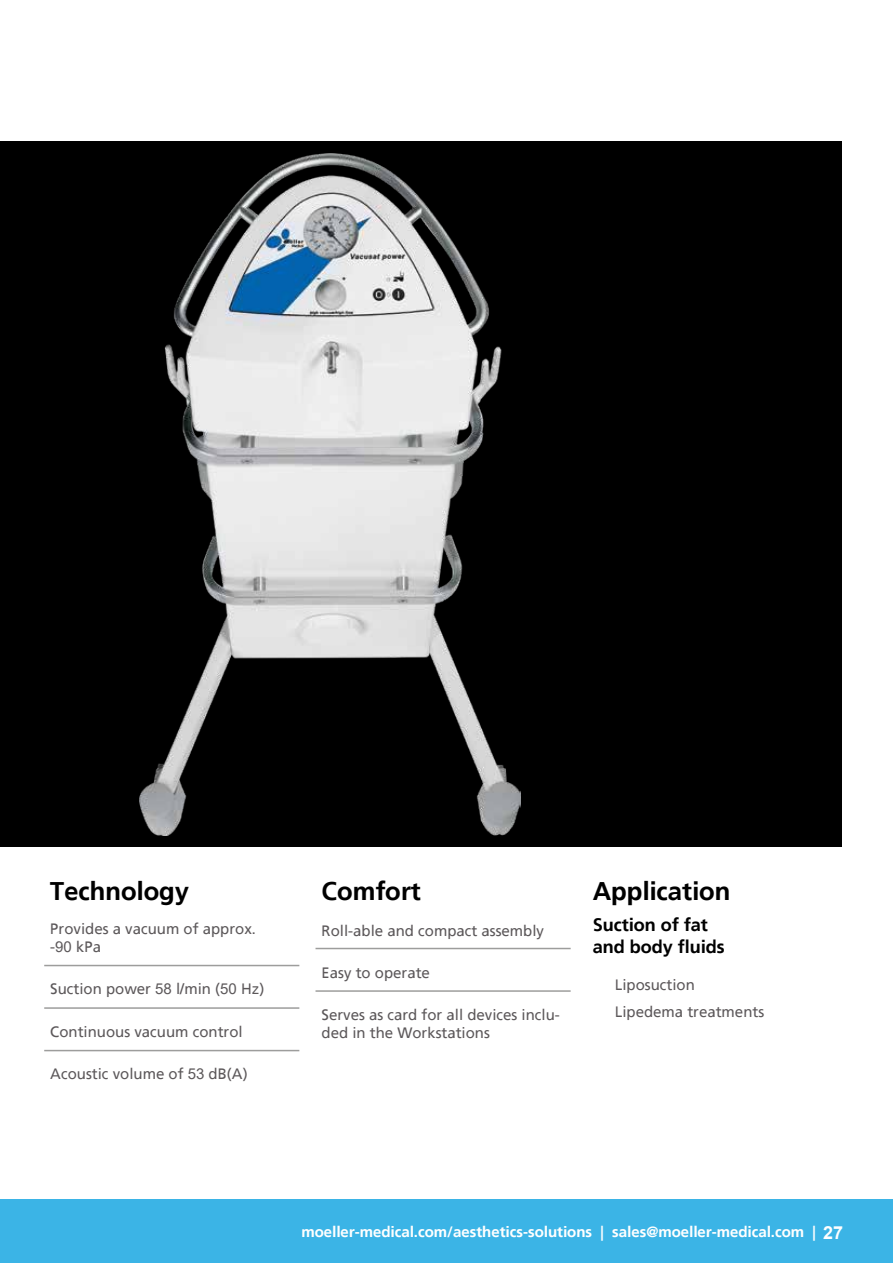
<style>
.page{position:relative;width:893px;height:1263px;background:#fff}
.page>*{position:absolute;margin:0;border:0;box-sizing:border-box;transform-origin:0 0}
.t1{font:700 25.5px "Frutiger Linotype";color:#000}
.t2{font:700 18px/21.6px "Frutiger Linotype";color:#000}
.t3{font:15px/18px "Frutiger Linotype";color:#5c585a}
.t4{font:700 15px "Frutiger Linotype";color:#fff}
.s1{font-family:"Arial"}
.s2{font-family:"Arial";font-size:18px}
</style>
<div class="page">
<div style="left:0;top:1199px;width:893px;height:64px;background:#3bb4e6"></div>
<div style="left:0;top:141px;width:842px;height:706px;background:#000"></div>
<img style="left:139px;top:153px;width:381px;height:682px">
<hr style="left:315px;top:948px;width:256px;height:1px;background:#9d9d9c">
<hr style="left:315px;top:990px;width:256px;height:2px;background:#9d9d9c">
<hr style="left:44px;top:965px;width:255px;height:1px;background:#9d9d9c">
<hr style="left:44px;top:1007px;width:255px;height:2px;background:#9d9d9c">
<hr style="left:44px;top:1050px;width:255px;height:1px;background:#9d9d9c">
<h1 class="t1" style="left:50px;top:876px;width:140px">Technology</h1>
<p class="t3" style="left:50px;top:920px;width:207px">Provides a vacuum of approx. -<span class="s1">90</span> kPa</p>
<p class="t3" style="left:50px;top:980px;width:216px">Suction power <span class="s1">58</span> l/min (<span class="s1">50</span> Hz)</p>
<p class="t3" style="left:50px;top:1022px;width:194px">Continuous vacuum control</p>
<p class="t3" style="left:50px;top:1065px;width:199px">Acoustic volume of <span class="s1">53</span> dB(A)</p>
<h1 class="t1" style="left:321px;top:876px;width:101px">Comfort</h1>
<p class="t3" style="left:321px;top:921px;width:224px">Roll-able and compact assembly</p>
<p class="t3" style="left:321px;top:964px;width:110px">Easy to operate</p>
<p class="t3" style="left:321px;top:1005px;width:240px">Serves as card for all devices inclu&shy;ded in the Workstations</p>
<h1 class="t1" style="left:593px;top:876px;width:139px">Application</h1>
<p class="t2" style="left:593px;top:914px;width:134px">Suction of fat and body fluids</p>
<p class="t3" style="left:615px;top:971px;width:151px;line-height:27px">Liposuction<br>Lipedema treatments</p>
<p class="t4" style="left:301px;top:1223px;width:543px">moeller-medical.com/aesthetics-solutions | sales@moeller-medical.com | <span class="s2">27</span></p>
</div>
